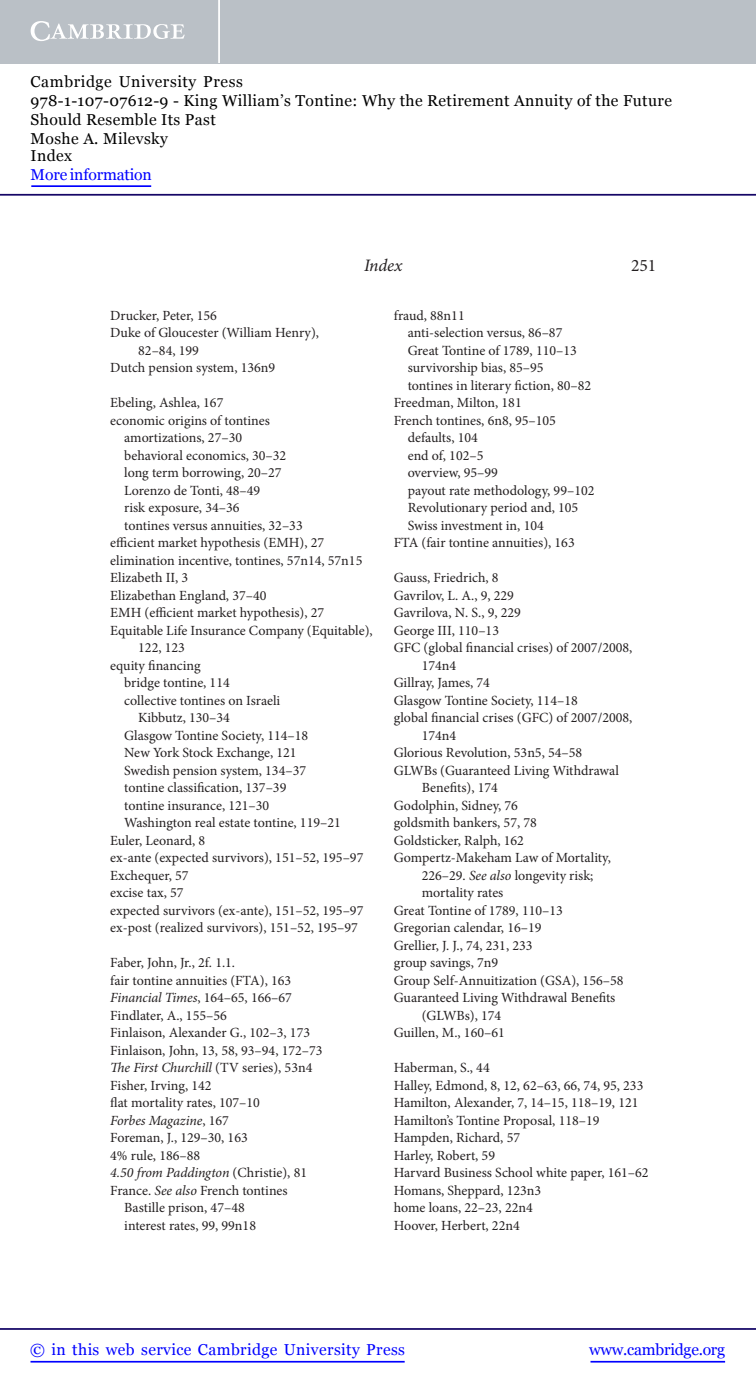
<style>
.page{position:relative;width:756px;height:1388px;background:#fff}
.page>*{position:absolute;margin:0;border:0;box-sizing:border-box;transform-origin:0 0}
.t1{font:italic 17.5px "Minion Pro";letter-spacing:-.005em;color:#231f20}
.t2{font:17.5px "Minion Pro";color:#231f20}
.t3{font:15.75px/18.6px "Georgia";letter-spacing:.025em;color:#000}
.t4{font:15.75px "Georgia";letter-spacing:.025em;color:#00f}
.t5{font:15.75px "Georgia";letter-spacing:-.015em;color:#00f}
.t6{font:15.75px "Georgia";letter-spacing:-.01em;color:#00f}
.t7{font:14px/17.5px "Minion Pro";color:#231f20}
.t8{font:italic 14px "Minion Pro";letter-spacing:-.01em;color:#231f20}
.s1{font-style:normal}
.s2{font-style:italic}
</style>
<div class="page">
<hr style="left:591px;top:1361px;width:134px;height:1px;background:#00f">
<hr style="left:0;top:1328px;width:756px;height:2px;background:#150666">
<hr style="left:31px;top:1361px;width:374px;height:1px;background:#00f">
<div style="left:0;top:0;width:756px;height:63px;background:#bac0c6"></div>
<svg style="left:31px;top:21px;width:154px;height:20px"></svg>
<hr style="left:218px;top:0;width:2px;height:63px;background:#fff">
<hr style="left:0;top:194px;width:756px;height:2px;background:#150666">
<hr style="left:31px;top:185px;width:120px;height:2px;background:#00f">
<p class="t3" style="left:31px;top:73px;width:643px">Cambridge University Press<br>978-1-107-07612-9 - King William’s Tontine: Why the Retirement Annuity of the Future<br>Should Resemble Its Past<br>Moshe A. Milevsky<br>Index</p>
<p class="t6" style="left:31px;top:165px;width:123px">More information</p>
<p class="t1" style="left:364px;top:255px;width:40px">Index</p>
<p class="t2" style="left:631px;top:254px;width:27px">251</p>
<p class="t7" style="left:110px;top:307px;width:108px">Drucker, Peter, 156</p>
<p class="t7" style="left:110px;top:324px;width:210px">Duke of Gloucester (William Henry),</p>
<p class="t7" style="left:138px;top:342px;width:62px">82–84, 199</p>
<p class="t7" style="left:110px;top:359px;width:167px">Dutch pension system, 136n9</p>
<p class="t7" style="left:110px;top:394px;width:115px">Ebeling, Ashlea, 167</p>
<p class="t7" style="left:110px;top:412px;width:161px">economic origins of tontines</p>
<p class="t7" style="left:124px;top:429px;width:119px">amortizations, 27–30</p>
<p class="t7" style="left:124px;top:447px;width:164px">behavioral economics, 30–32</p>
<p class="t7" style="left:124px;top:464px;width:159px">long term borrowing, 20–27</p>
<p class="t7" style="left:124px;top:482px;width:138px">Lorenzo de Tonti, 48–49</p>
<p class="t7" style="left:124px;top:499px;width:117px">risk exposure, 34–36</p>
<p class="t7" style="left:124px;top:517px;width:180px">tontines versus annuities, 32–33</p>
<p class="t7" style="left:110px;top:534px;width:215px">efficient market hypothesis (EMH), 27</p>
<p class="t7" style="left:110px;top:552px;width:254px">elimination incentive, tontines, 57n14, 57n15</p>
<p class="t7" style="left:110px;top:569px;width:80px">Elizabeth II, 3</p>
<p class="t7" style="left:110px;top:587px;width:158px">Elizabethan England, 37–40</p>
<p class="t7" style="left:110px;top:604px;width:215px">EMH (efficient market hypothesis), 27</p>
<p class="t7" style="left:110px;top:622px;width:264px">Equitable Life Insurance Company (Equitable),</p>
<p class="t7" style="left:138px;top:639px;width:48px">122, 123</p>
<p class="t7" style="left:110px;top:657px;width:92px">equity financing</p>
<p class="t7" style="left:124px;top:674px;width:107px">bridge tontine, 114</p>
<p class="t7" style="left:124px;top:692px;width:158px">collective tontines on Israeli</p>
<p class="t7" style="left:138px;top:709px;width:93px">Kibbutz, 130–34</p>
<p class="t7" style="left:124px;top:727px;width:186px">Glasgow Tontine Society, 114–18</p>
<p class="t7" style="left:124px;top:744px;width:174px">New York Stock Exchange, 121</p>
<p class="t7" style="left:124px;top:762px;width:183px">Swedish pension system, 134–37</p>
<p class="t7" style="left:124px;top:779px;width:164px">tontine classification, 137–39</p>
<p class="t7" style="left:124px;top:797px;width:147px">tontine insurance, 121–30</p>
<p class="t7" style="left:124px;top:814px;width:218px">Washington real estate tontine, 119–21</p>
<p class="t7" style="left:110px;top:832px;width:97px">Euler, Leonard, 8</p>
<p class="t7" style="left:110px;top:849px;width:255px">ex-ante (expected survivors), 151–52, 195–97</p>
<p class="t7" style="left:110px;top:867px;width:80px">Exchequer, 57</p>
<p class="t7" style="left:110px;top:884px;width:75px">excise tax, 57</p>
<p class="t7" style="left:110px;top:902px;width:255px">expected survivors (ex-ante), 151–52, 195–97</p>
<p class="t7" style="left:110px;top:919px;width:249px">ex-post (realized survivors), 151–52, 195–97</p>
<p class="t7" style="left:110px;top:954px;width:126px">Faber, John, Jr., 2f. 1.1.</p>
<p class="t7" style="left:110px;top:972px;width:183px">fair tontine annuities (FTA), 163</p>
<p class="t8" style="left:110px;top:989px;width:183px">Financial Times<span class="s1">, 164–65, 166–67</span></p>
<p class="t7" style="left:110px;top:1007px;width:118px">Findlater, A., 155–56</p>
<p class="t7" style="left:110px;top:1024px;width:201px">Finlaison, Alexander G., 102–3, 173</p>
<p class="t7" style="left:110px;top:1042px;width:214px">Finlaison, John, 13, 58, 93–94, 172–73</p>
<p class="t8" style="left:110px;top:1059px;width:204px">The First Churchill <span class="s1">(TV series), 53n4</span></p>
<p class="t7" style="left:110px;top:1077px;width:103px">Fisher, Irving, 142</p>
<p class="t7" style="left:110px;top:1094px;width:151px">flat mortality rates, 107–10</p>
<p class="t8" style="left:110px;top:1112px;width:120px">Forbes Magazine<span class="s1">, 167</span></p>
<p class="t7" style="left:110px;top:1129px;width:139px">Foreman, J., 129–30, 163</p>
<p class="t7" style="left:110px;top:1147px;width:91px">4% rule, 186–88</p>
<p class="t8" style="left:110px;top:1164px;width:198px">4.50 from Paddington <span class="s1">(Christie), 81</span></p>
<p class="t7" style="left:110px;top:1182px;width:179px">France. <span class="s2">See also</span> French tontines</p>
<p class="t7" style="left:124px;top:1199px;width:122px">Bastille prison, 47–48</p>
<p class="t7" style="left:124px;top:1217px;width:133px">interest rates, 99, 99n18</p>
<p class="t7" style="left:394px;top:307px;width:73px">fraud, 88n11</p>
<p class="t7" style="left:408px;top:324px;width:156px">anti-selection versus, 86–87</p>
<p class="t7" style="left:408px;top:342px;width:171px">Great Tontine of 1789, 110–13</p>
<p class="t7" style="left:408px;top:359px;width:137px">survivorship bias, 85–95</p>
<p class="t7" style="left:408px;top:377px;width:185px">tontines in literary fiction, 80–82</p>
<p class="t7" style="left:394px;top:394px;width:130px">Freedman, Milton, 181</p>
<p class="t7" style="left:394px;top:412px;width:164px">French tontines, 6n8, 95–105</p>
<p class="t7" style="left:408px;top:429px;width:72px">defaults, 104</p>
<p class="t7" style="left:408px;top:447px;width:77px">end of, 102–5</p>
<p class="t7" style="left:408px;top:464px;width:92px">overview, 95–99</p>
<p class="t7" style="left:408px;top:482px;width:188px">payout rate methodology, 99–102</p>
<p class="t7" style="left:408px;top:499px;width:172px">Revolutionary period and, 105</p>
<p class="t7" style="left:408px;top:517px;width:138px">Swiss investment in, 104</p>
<p class="t7" style="left:394px;top:534px;width:183px">FTA (fair tontine annuities), 163</p>
<p class="t7" style="left:394px;top:569px;width:106px">Gauss, Friedrich, 8</p>
<p class="t7" style="left:394px;top:587px;width:122px">Gavrilov, L. A., 9, 229</p>
<p class="t7" style="left:394px;top:604px;width:129px">Gavrilova, N. S., 9, 229</p>
<p class="t7" style="left:394px;top:622px;width:107px">George III, 110–13</p>
<p class="t7" style="left:394px;top:639px;width:240px">GFC (global financial crises) of 2007/2008,</p>
<p class="t7" style="left:422px;top:657px;width:36px">174n4</p>
<p class="t7" style="left:394px;top:674px;width:98px">Gillray, James, 74</p>
<p class="t7" style="left:394px;top:692px;width:186px">Glasgow Tontine Society, 114–18</p>
<p class="t7" style="left:394px;top:709px;width:240px">global financial crises (GFC) of 2007/2008,</p>
<p class="t7" style="left:422px;top:727px;width:36px">174n4</p>
<p class="t7" style="left:394px;top:744px;width:190px">Glorious Revolution, 53n5, 54–58</p>
<p class="t7" style="left:394px;top:762px;width:227px">GLWBs (Guaranteed Living Withdrawal</p>
<p class="t7" style="left:422px;top:779px;width:78px">Benefits), 174</p>
<p class="t7" style="left:394px;top:797px;width:126px">Godolphin, Sidney, 76</p>
<p class="t7" style="left:394px;top:814px;width:145px">goldsmith bankers, 57, 78</p>
<p class="t7" style="left:394px;top:832px;width:132px">Goldsticker, Ralph, 162</p>
<p class="t7" style="left:394px;top:849px;width:219px">Gompertz-Makeham Law of Mortality,</p>
<p class="t7" style="left:422px;top:867px;width:173px">226–29. <span class="s2">See also</span> longevity risk;</p>
<p class="t7" style="left:422px;top:884px;width:83px">mortality rates</p>
<p class="t7" style="left:394px;top:902px;width:171px">Great Tontine of 1789, 110–13</p>
<p class="t7" style="left:394px;top:919px;width:149px">Gregorian calendar, 16–19</p>
<p class="t7" style="left:394px;top:937px;width:140px">Grellier, J. J., 74, 231, 233</p>
<p class="t7" style="left:394px;top:954px;width:106px">group savings, 7n9</p>
<p class="t7" style="left:394px;top:972px;width:231px">Group Self-Annuitization (GSA), 156–58</p>
<p class="t7" style="left:394px;top:989px;width:223px">Guaranteed Living Withdrawal Benefits</p>
<p class="t7" style="left:422px;top:1007px;width:81px">(GLWBs), 174</p>
<p class="t7" style="left:394px;top:1024px;width:113px">Guillen, M., 160–61</p>
<p class="t7" style="left:394px;top:1059px;width:256px">Haberman, S., 44<br>Halley, Edmond, 8, 12, 62–63, 66, 74, 95, 233<br>Hamilton, Alexander, 7, 14–15, 118–19, 121<br>Hamilton’s Tontine Proposal, 118–19<br>Hampden, Richard, 57<br>Harley, Robert, 59<br>Harvard Business School white paper, 161–62<br>Homans, Sheppard, 123n3<br>home loans, 22–23, 22n4<br>Hoover, Herbert, 22n4</p>
<p class="t4" style="left:30px;top:1339px;width:376px">© in this web service Cambridge University Press</p>
<p class="t5" style="left:589px;top:1339px;width:137px">www.cambridge.org</p>
</div>
